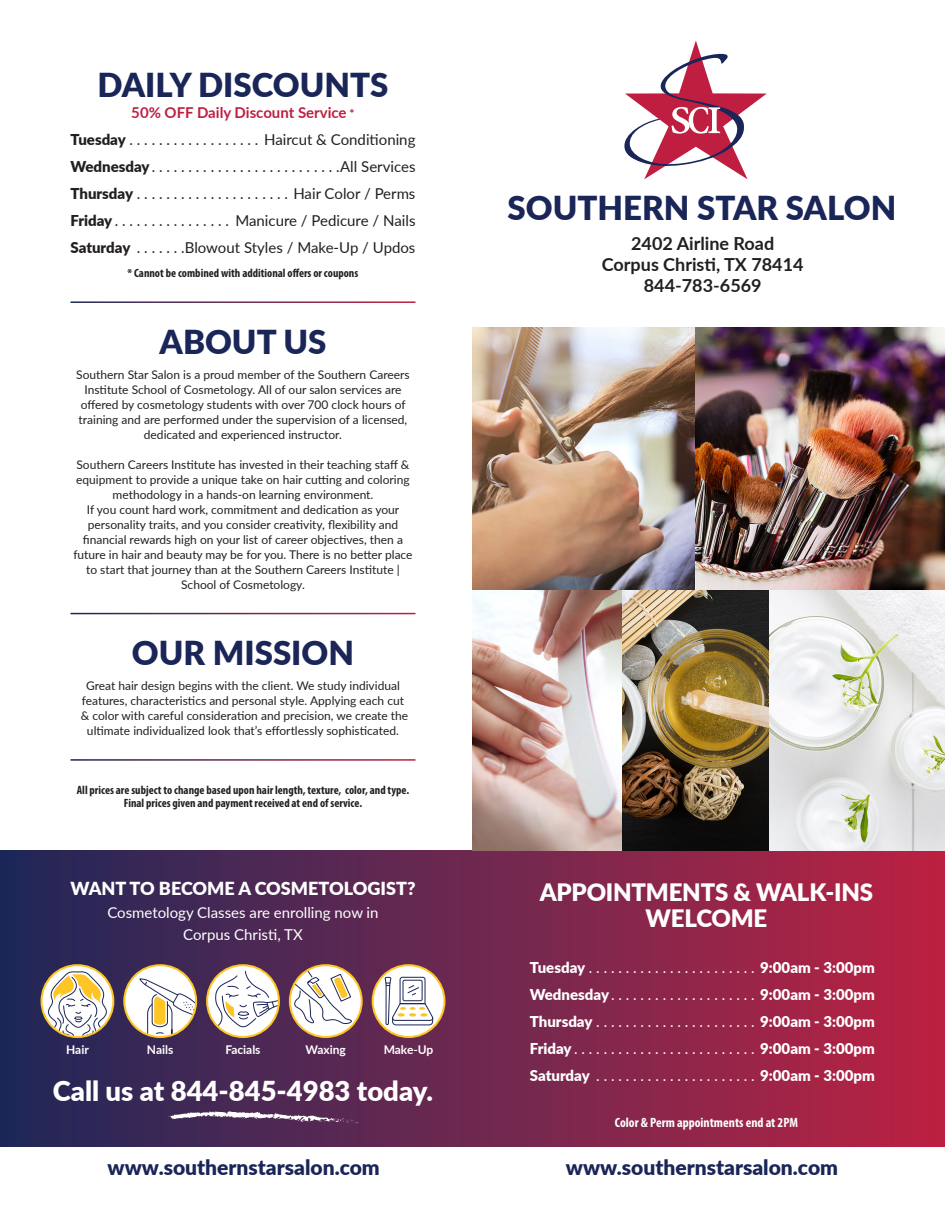
<style>
.page{position:relative;width:945px;height:1215px;background:#fff}
.page>*{position:absolute;margin:0;border:0;box-sizing:border-box;transform-origin:0 0}
.t1{font:900 33px "Lato";color:#1a2658}
.t2{font:900 27.45px "Lato";color:#fff}
.t3{font:900 24px/25.5px "Lato";letter-spacing:-.01em;color:#fff;text-align:center}
.t4{font:900 21px "Lato";color:#1a2658}
.t5{font:700 18px "Lato";color:#231f20}
.t6{font:900 18px "Lato";color:#fff}
.t7{font:15px/22.5px "Lato";color:#fff;text-align:center}
.t8{font:15px "Lato";color:#231f20}
.t9{font:900 15px "Lato";color:#fff}
.t10{font:700 15px "Lato";color:#bf1e41}
.t11{font:700 condensed 13.5px "Myriad Pro";color:#fff}
.t12{font:12px/15px "Lato";color:#231f20;text-align:center}
.t13{font:700 condensed 12px/13.5px "Myriad Pro";color:#231f20;text-align:center}
.t14{font:700 12px "Lato";color:#fff}
.s1{font-size:12px}
.s2{font-weight:900}
.s3{font-weight:400}
</style>
<div class="page">
<div style="left:0;top:851px;width:945px;height:296px;background:linear-gradient(to right,#20295a,#bc2343)"></div>
<svg style="left:169px;top:1110px;width:189px;height:14px"></svg>
<svg style="left:624px;top:40px;width:143px;height:139px"></svg>
<img style="left:472px;top:327px;width:473px;height:524px">
<svg style="left:40px;top:964px;width:74px;height:74px"></svg>
<svg style="left:206px;top:964px;width:74px;height:74px"></svg>
<svg style="left:123px;top:964px;width:74px;height:74px"></svg>
<svg style="left:289px;top:964px;width:74px;height:74px"></svg>
<svg style="left:372px;top:964px;width:74px;height:74px"></svg>
<div style="left:402px;top:980px;width:21px;height:21px;border:1px solid #1d2858;border-radius:2px"></div>
<p class="t1" style="left:98px;top:60px;width:292px">DAILY DISCOUNTS</p>
<p class="t10" style="left:131px;top:102px;width:225px">50% OFF Daily Discount Service <span class="s1">*</span></p>
<p class="t8" style="left:70px;top:129px;width:347px"><span class="s2">Tuesday</span> . . . . . . . . . . . . . . . . . . Haircut &amp; Conditioning</p>
<p class="t8" style="left:70px;top:156px;width:347px"><span class="s2">Wednesday</span> . . . . . . . . . . . . . . . . . . . . . . . . . All Services</p>
<p class="t8" style="left:70px;top:183px;width:346px"><span class="s2">Thursday</span> . . . . . . . . . . . . . . . . . . . . . Hair Color / Perms</p>
<p class="t8" style="left:70px;top:210px;width:346px"><span class="s2">Friday</span> . . . . . . . . . . . . . . . . Manicure / Pedicure / Nails</p>
<p class="t8" style="left:70px;top:237px;width:346px"><span class="s2">Saturday</span> . . . . . . Blowout Styles / Make-Up / Updos</p>
<p class="t13" style="left:128px;top:266px;width:232px">* Cannot be combined with additional offers or coupons</p>
<p class="t1" style="left:160px;top:317px;width:168px">ABOUT US</p>
<p class="t12" style="left:76px;top:366px;width:335px">Southern Star Salon is a proud member of the Southern Careers Institute School of Cosmetology. All of our salon services are offered by cosmetology students with over 700 clock hours of training and are performed under the supervision of a licensed, dedicated and experienced instructor.</p>
<p class="t12" style="left:76px;top:456px;width:335px">Southern Careers Institute has invested in their teaching staff &amp; equipment to provide a unique take on hair cutting and coloring methodology in a hands-on learning environment.</p>
<p class="t12" style="left:73px;top:501px;width:341px">If you count hard work, commitment and dedication as your personality traits, and you consider creativity, flexibility and financial rewards high on your list of career objectives, then a future in hair and beauty may be for you. There is no better place to start that journey than at the Southern Careers Institute | School of Cosmetology.</p>
<p class="t1" style="left:132px;top:628px;width:224px">OUR MISSION</p>
<p class="t12" style="left:82px;top:677px;width:324px">Great hair design begins with the client. We study individual features, characteristics and personal style. Applying each cut</p>
<p class="t12" style="left:81px;top:707px;width:329px">&amp; color with careful consideration and precision, we create the ultimate individualized look that’s effortlessly sophisticated.</p>
<p class="t13" style="left:77px;top:783px;width:334px">All prices are subject to change based upon hair length, texture, color, and type.<br>Final prices given and payment received at end of service.</p>
<p class="t6" style="left:70px;top:875px;width:347px">WANT TO BECOME A COSMETOLOGIST?</p>
<p class="t7" style="left:107px;top:900px;width:273px">Cosmetology Classes are enrolling now in<br>Corpus Christi, TX</p>
<p class="t14" style="left:66px;top:1041px;width:24px">Hair</p>
<p class="t14" style="left:147px;top:1041px;width:28px">Nails</p>
<p class="t14" style="left:225px;top:1041px;width:37px">Facials</p>
<p class="t14" style="left:306px;top:1041px;width:42px">Waxing</p>
<p class="t14" style="left:384px;top:1041px;width:51px">Make-Up</p>
<p class="t2" style="left:53px;top:1070px;width:382px">Call us at 844-845-4983 today.</p>
<p class="t1" style="left:508px;top:184px;width:390px">SOUTHERN STAR SALON</p>
<p class="t5" style="left:631px;top:230px;width:145px">2402 Airline Road</p>
<p class="t5" style="left:602px;top:251px;width:203px">Corpus Christi, TX 78414</p>
<p class="t5" style="left:644px;top:272px;width:119px">844-783-6569</p>
<p class="t3" style="left:540px;top:879px;width:335px">APPOINTMENTS &amp; WALK-INS<br>WELCOME</p>
<p class="t7" style="left:530px;top:956px;width:346px"><span class="s2">Tuesday</span> . . . . . . . . . . . . . . . . . . . . . . . <span class="s2">9:00am - 3:00pm</span></p>
<p class="t9" style="left:530px;top:983px;width:346px">Wednesday <span class="s3">. . . . . . . . . . . . . . . . . . . .</span> 9:00am - 3:00pm</p>
<p class="t7" style="left:530px;top:1010px;width:346px"><span class="s2">Thursday</span> . . . . . . . . . . . . . . . . . . . . . . <span class="s2">9:00am - 3:00pm</span></p>
<p class="t7" style="left:530px;top:1037px;width:346px"><span class="s2">Friday</span> . . . . . . . . . . . . . . . . . . . . . . . . . <span class="s2">9:00am - 3:00pm</span></p>
<p class="t7" style="left:530px;top:1064px;width:346px"><span class="s2">Saturday</span> . . . . . . . . . . . . . . . . . . . . . . <span class="s2">9:00am - 3:00pm</span></p>
<p class="t11" style="left:615px;top:1114px;width:185px">Color &amp; Perm appointments end at 2PM</p>
<p class="t4" style="left:108px;top:1151px;width:274px">www.southernstarsalon.com</p>
<p class="t4" style="left:566px;top:1151px;width:274px">www.southernstarsalon.com</p>
</div>
